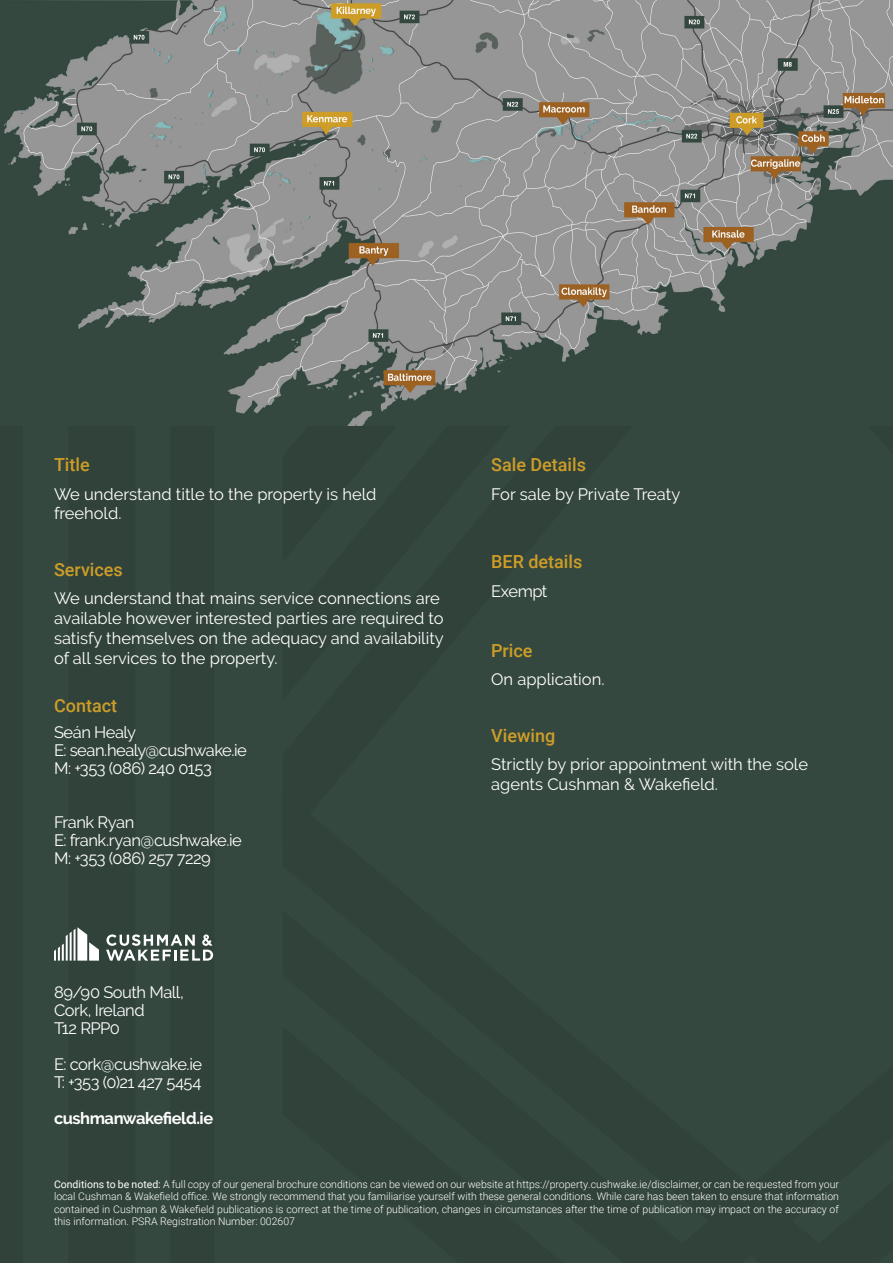
<style>
.page{position:relative;width:893px;height:1263px;background:#35483f}
.page>*{position:absolute;margin:0;border:0;box-sizing:border-box;transform-origin:0 0}
.Body_Text{font:500 18px "Roboto";color:#ce9d28}
.Heading{font:500 18px "Roboto";color:#ce9d28}
.Body_Text-2{font:16.5px/19.8px "Raleway";color:#fff}
.Body_Text-3{font:16.5px "Raleway";letter-spacing:-.03em;color:#fff}
.Body_Text-4{font:16.5px "Raleway";letter-spacing:-.025em;color:#fff}
.Body_Text-5{font:700 16.5px "Raleway";letter-spacing:-.03em;color:#fff}
.Body_Text-6{font:16.5px "Raleway";letter-spacing:-.035em;color:#fff}
.t1{font:300 10.5px/12.6px "Roboto";color:#fff;text-align:justify}
.s1{font-weight:400}
</style>
<div class="page">
<img style="left:4px;top:0;width:889px;height:426px">
<svg style="left:54px;top:927px;width:160px;height:34px"></svg>
<p class="Body_Text" style="left:54px;top:452px;width:37px">Title</p>
<p class="Body_Text-2" style="left:54px;top:484px;width:324px">We understand title to the property is held freehold.</p>
<p class="Body_Text" style="left:54px;top:557px;width:70px">Services</p>
<p class="Body_Text-2" style="left:54px;top:588px;width:391px">We understand that mains service connections are available however interested parties are required to satisfy themselves on the adequacy and availability of all services to the property.</p>
<p class="Heading" style="left:54px;top:693px;width:65px">Contact</p>
<p class="Body_Text-3" style="left:54px;top:723px;width:84px">Seán Healy</p>
<p class="Body_Text-3" style="left:54px;top:741px;width:194px">E: sean.healy@cushwake.ie</p>
<p class="Body_Text-4" style="left:54px;top:759px;width:159px">M: +353 (086) 240 0153</p>
<p class="Body_Text-3" style="left:54px;top:813px;width:82px">Frank Ryan</p>
<p class="Body_Text-3" style="left:54px;top:831px;width:189px">E: frank.ryan@cushwake.ie</p>
<p class="Body_Text-3" style="left:54px;top:849px;width:158px">M: +353 (086) 257 7229</p>
<p class="Body_Text-3" style="left:54px;top:983px;width:131px">89/90 South Mall,</p>
<p class="Body_Text-3" style="left:54px;top:1001px;width:92px">Cork, Ireland</p>
<p class="Body_Text-2" style="left:54px;top:1018px;width:68px">T12 RPP0</p>
<p class="Body_Text-6" style="left:54px;top:1055px;width:150px">E: cork@cushwake.ie</p>
<p class="Body_Text-4" style="left:54px;top:1073px;width:149px">T: +353 (0)21 427 5454</p>
<p class="Body_Text-5" style="left:54px;top:1109px;width:161px">cushmanwakefield.ie</p>
<p class="Body_Text" style="left:491px;top:452px;width:96px">Sale Details</p>
<p class="Body_Text-2" style="left:491px;top:484px;width:191px">For sale by Private Treaty</p>
<p class="Heading" style="left:491px;top:549px;width:93px">BER details</p>
<p class="Body_Text-2" style="left:491px;top:581px;width:58px">Exempt</p>
<p class="Body_Text" style="left:491px;top:638px;width:43px">Price</p>
<p class="Body_Text-2" style="left:491px;top:669px;width:115px">On application.</p>
<p class="Heading" style="left:491px;top:723px;width:66px">Viewing</p>
<p class="Body_Text-2" style="left:491px;top:754px;width:318px">Strictly by prior appointment with the sole agents Cushman &amp; Wakefield.</p>
<p class="t1" style="left:54px;top:1177px;width:786px"><span class="s1">Conditions to be noted:</span> A full copy of our general brochure conditions can be viewed on our website at https://property.cushwake.ie/disclaimer, or can be requested from your local Cushman &amp; Wakefield office. We strongly recommend that you familiarise yourself with these general conditions. While care has been taken to ensure that information contained in Cushman &amp; Wakefield publications is correct at the time of publication, changes in circumstances after the time of publication may impact on the accuracy of this information. PSRA Registration Number: 002607</p>
</div>
